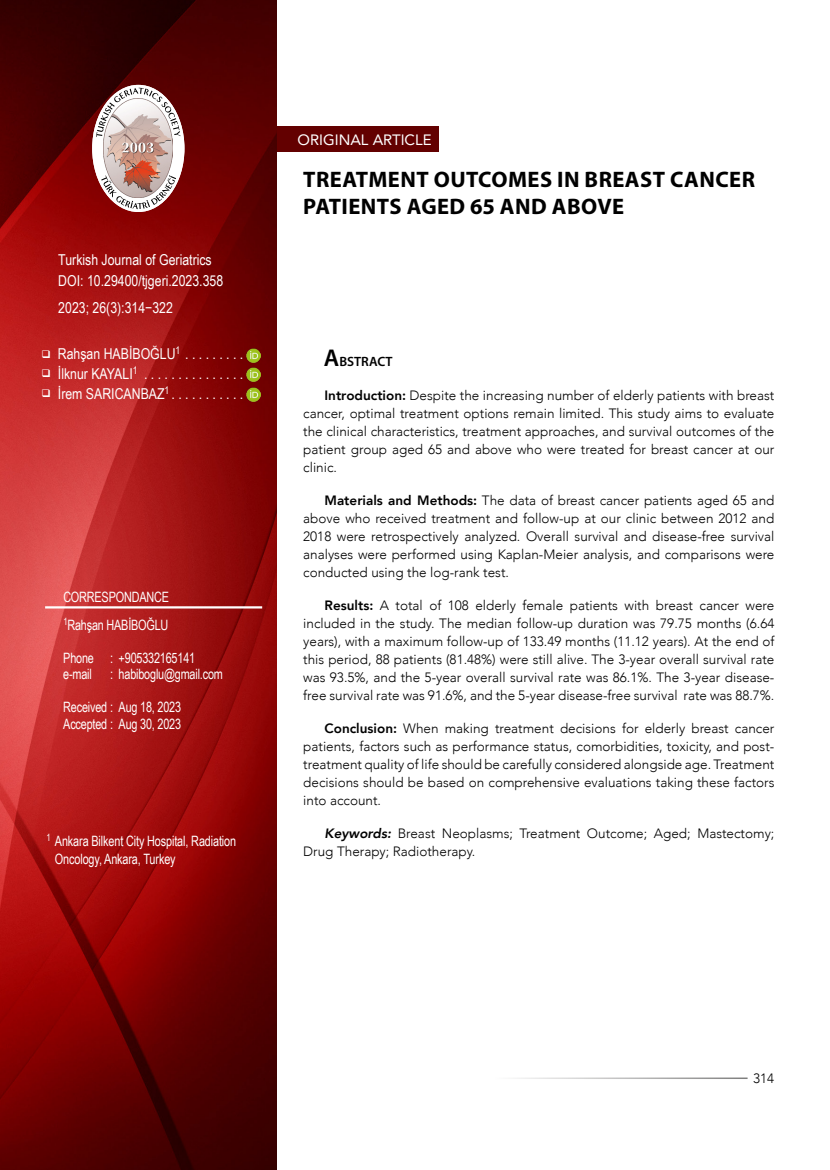
<style>
.page{position:relative;width:830px;height:1170px;background:#fff}
.page>*{position:absolute;margin:0;border:0;box-sizing:border-box;transform-origin:0 0}
.t1{font:700 22.5px/27px "Myriad Pro";letter-spacing:.02em;color:#000}
.t2{font:15px/20px "Arial Narrow";color:#fff}
.t3{font:15px "Avenir";color:#fff}
.t4{font:14.25px/16.5px "Arial Narrow";letter-spacing:-.015em;color:#fff;scale:.93 1}
.t5{font:300 13.5px/18px "Avenir";color:#000;text-align:justify}
.t6{font:600 13.5px "Myriad Pro";color:#000}
.s1{font-size:24.3px}
.s2{font-weight:800}
.s3{font-weight:800;font-style:italic}
</style>
<div class="page">
<img style="left:0;top:0;width:276px;height:1169px">
<div style="left:276px;top:126px;width:162px;height:26px;background:#630000"></div>
<hr style="left:45px;top:606px;width:217px;height:2px;background:#fff">
<img style="left:246px;top:348px;width:14px;height:14px">
<img style="left:246px;top:368px;width:14px;height:14px">
<img style="left:246px;top:388px;width:14px;height:14px">
<svg style="left:92px;top:85px;width:92px;height:127px"></svg>
<svg style="left:96px;top:88px;width:84px;height:49px"></svg>
<svg style="left:101px;top:175px;width:75px;height:34px"></svg>
<svg style="left:42px;top:350px;width:8px;height:7px"></svg>
<svg style="left:42px;top:370px;width:8px;height:7px"></svg>
<svg style="left:42px;top:389px;width:8px;height:8px"></svg>
<p class="t2" style="left:58px;top:249px;width:166px;line-height:21px">Turkish Journal of Geriatrics<br>DOI: 10.29400/tjgeri.2023.358</p>
<p class="t2" style="left:58px;top:297px;width:116px">2023; 26(3):314−322</p>
<p class="t2" style="left:58px;top:343px;width:129px">Rahşan HABİBOĞLU<sup>1</sup>.........<br>İlknur KAYALI<sup>1</sup> ...............<br>İrem SARICANBAZ<sup>1</sup>...........</p>
<p class="t4" style="left:63px;top:588px;width:115px">CORRESPONDANCE</p>
<p class="t4" style="left:63px;top:615px;width:114px"><sup>1</sup>Rahşan HABİBOĞLU</p>
<p class="t4" style="left:63px;top:648px;width:143px">Phone : +905332165141 e-mail</p>
<p class="t4" style="left:110px;top:665px;width:123px">: habiboglu@gmail.com</p>
<p class="t4" style="left:63px;top:698px;width:128px">Received : Aug 18, 2023<br>Accepted : Aug 30, 2023</p>
<p class="t4" style="left:55px;top:831px;width:196px;line-height:18px;text-indent:-9px"><sup>1</sup> Ankara Bilkent City Hospital, Radiation<br>Oncology, Ankara, Turkey</p>
<p class="t3" style="left:297px;top:128px;width:135px">ORIGINAL ARTICLE</p>
<h1 class="t1" style="left:303px;top:165px;width:453px">TREATMENT OUTCOMES IN BREAST CANCER<br>PATIENTS AGED 65 AND ABOVE</h1>
<p class="t6" style="left:324px;top:353px;width:70px"><span class="s1">A</span>BSTRACT</p>
<p class="t5" style="left:303px;top:386px;width:472px;text-indent:21px"><span class="s2">Introduction:</span> Despite the increasing number of elderly patients with breast cancer, optimal treatment options remain limited. This study aims to evaluate the clinical characteristics, treatment approaches, and survival outcomes of the patient group aged 65 and above who were treated for breast cancer at our clinic.</p>
<p class="t5" style="left:303px;top:491px;width:472px;text-indent:21px"><span class="s2">Materials and Methods:</span> The data of breast cancer patients aged 65 and above who received treatment and follow-up at our clinic between 2012 and 2018 were retrospectively analyzed. Overall survival and disease-free survival analyses were performed using Kaplan-Meier analysis, and comparisons were conducted using the log-rank test.</p>
<p class="t5" style="left:303px;top:596px;width:472px;text-indent:21px"><span class="s2">Results:</span> A total of 108 elderly female patients with breast cancer were included in the study. The median follow-up duration was 79.75 months (6.64 years), with a maximum follow-up of 133.49 months (11.12 years). At the end of this period, 88 patients (81.48%) were still alive. The 3-year overall survival rate was 93.5%, and the 5-year overall survival rate was 86.1%. The 3-year disease&shy;free survival rate was 91.6%, and the 5-year disease-free survival rate was 88.7%.</p>
<p class="t5" style="left:303px;top:719px;width:472px;text-indent:21px"><span class="s2">Conclusion:</span> When making treatment decisions for elderly breast cancer patients, factors such as performance status, comorbidities, toxicity, and post&shy;treatment quality of life should be carefully considered alongside age. Treatment decisions should be based on comprehensive evaluations taking these factors into account.</p>
<p class="t5" style="left:303px;top:824px;width:472px;text-indent:21px"><span class="s3">Keywords:</span> Breast Neoplasms; Treatment Outcome; Aged; Mastectomy;<br>Drug Therapy; Radiotherapy.</p>
<p class="t5" style="left:752px;top:1069px;width:23px">314</p>
</div>
